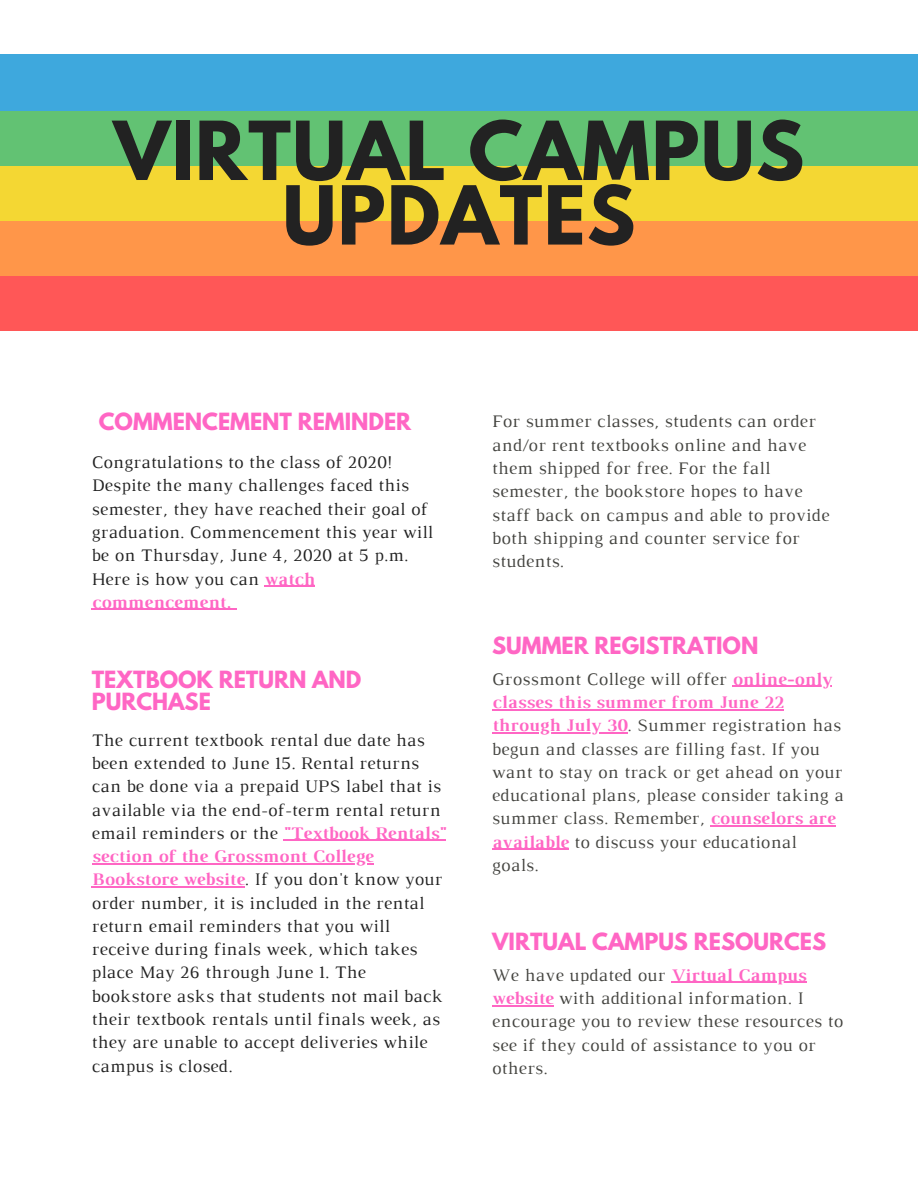
<style>
.page{position:relative;width:918px;height:1188px;background:#fff}
.page>*{position:absolute;margin:0;border:0;box-sizing:border-box;transform-origin:0 0}
.t1{font:700 72px/64.5px "League Spartan";letter-spacing:.02em;color:#222;text-align:center}
.t2{font:700 21px/22.2px "League Spartan";color:#ff66c4}
.t3{font:18px/23.2px "Luthier";letter-spacing:.02em;color:#222}
.t4{font:18px/23.2px "Luthier";letter-spacing:.02em;color:#444440}
.s1{font-weight:700;color:#ff66c4}
</style>
<div class="page">
<div style="left:0;top:274px;width:918px;height:57px;background:#ff5757"></div>
<div style="left:0;top:219px;width:918px;height:57px;background:#ff9649"></div>
<div style="left:0;top:164px;width:918px;height:57px;background:#f4d733"></div>
<div style="left:0;top:109px;width:918px;height:57px;background:#62c273"></div>
<div style="left:0;top:54px;width:918px;height:57px;background:#3ea8dd"></div>
<hr style="left:265px;top:586px;width:50px;height:1px;background:#ff66c4">
<hr style="left:92px;top:609px;width:139px;height:1px;background:#ff66c4">
<hr style="left:284px;top:840px;width:162px;height:1px;background:#ff66c4">
<hr style="left:92px;top:863px;width:282px;height:1px;background:#ff66c4">
<hr style="left:92px;top:886px;width:153px;height:1px;background:#ff66c4">
<hr style="left:732px;top:686px;width:100px;height:1px;background:#ff66c4">
<hr style="left:492px;top:709px;width:292px;height:1px;background:#ff66c4">
<hr style="left:492px;top:732px;width:136px;height:1px;background:#ff66c4">
<hr style="left:710px;top:825px;width:126px;height:1px;background:#ff66c4">
<hr style="left:492px;top:849px;width:77px;height:1px;background:#ff66c4">
<hr style="left:671px;top:982px;width:135px;height:1px;background:#ff66c4">
<hr style="left:492px;top:1005px;width:62px;height:1px;background:#ff66c4">
<h1 class="t1" style="left:114px;top:128px;width:692px">VIRTUAL CAMPUS<br>UPDATES</h1>
<p class="t2" style="left:99px;top:414px;width:314px">COMMENCEMENT REMINDER</p>
<p class="t3" style="left:92px;top:452px;width:343px">Congratulations to the class of 2020!<br>Despite the many challenges faced this semester, they have reached their goal of graduation. Commencement this year will be on Thursday, June 4, 2020 at 5 p.m.<br>Here is how you can <span class="s1">watch commencement.</span></p>
<p class="t2" style="left:92px;top:671px;width:271px">TEXTBOOK RETURN AND<br>PURCHASE</p>
<p class="t3" style="left:92px;top:730px;width:355px">The current textbook rental due date has been extended to June 15. Rental returns can be done via a prepaid UPS label that is available via the end-of-term rental return email reminders or the <span class="s1">"Textbook Rentals" section of the Grossmont College Bookstore website</span>. If you don't know your order number, it is included in the rental return email reminders that you will receive during finals week, which takes place May 26 through June 1. The bookstore asks that students not mail back their textbook rentals until finals week, as they are unable to accept deliveries while campus is closed.</p>
<p class="t4" style="left:492px;top:411px;width:339px">For summer classes, students can order and/or rent textbooks online and have them shipped for free. For the fall semester, the bookstore hopes to have staff back on campus and able to provide both shipping and counter service for students.</p>
<p class="t2" style="left:492px;top:637px;width:268px">SUMMER REGISTRATION</p>
<p class="t4" style="left:492px;top:669px;width:353px">Grossmont College will offer <span class="s1">online-only classes this summer from June 22 through July 30</span>. Summer registration has begun and classes are filling fast. If you want to stay on track or get ahead on your educational plans, please consider taking a summer class. Remember, <span class="s1">counselors are available</span> to discuss your educational goals.</p>
<p class="t2" style="left:492px;top:933px;width:336px">VIRTUAL CAMPUS RESOURCES</p>
<p class="t4" style="left:492px;top:965px;width:352px">We have updated our <span class="s1">Virtual Campus website</span> with additional information. I encourage you to review these resources to see if they could of assistance to you or others.</p>
</div>
